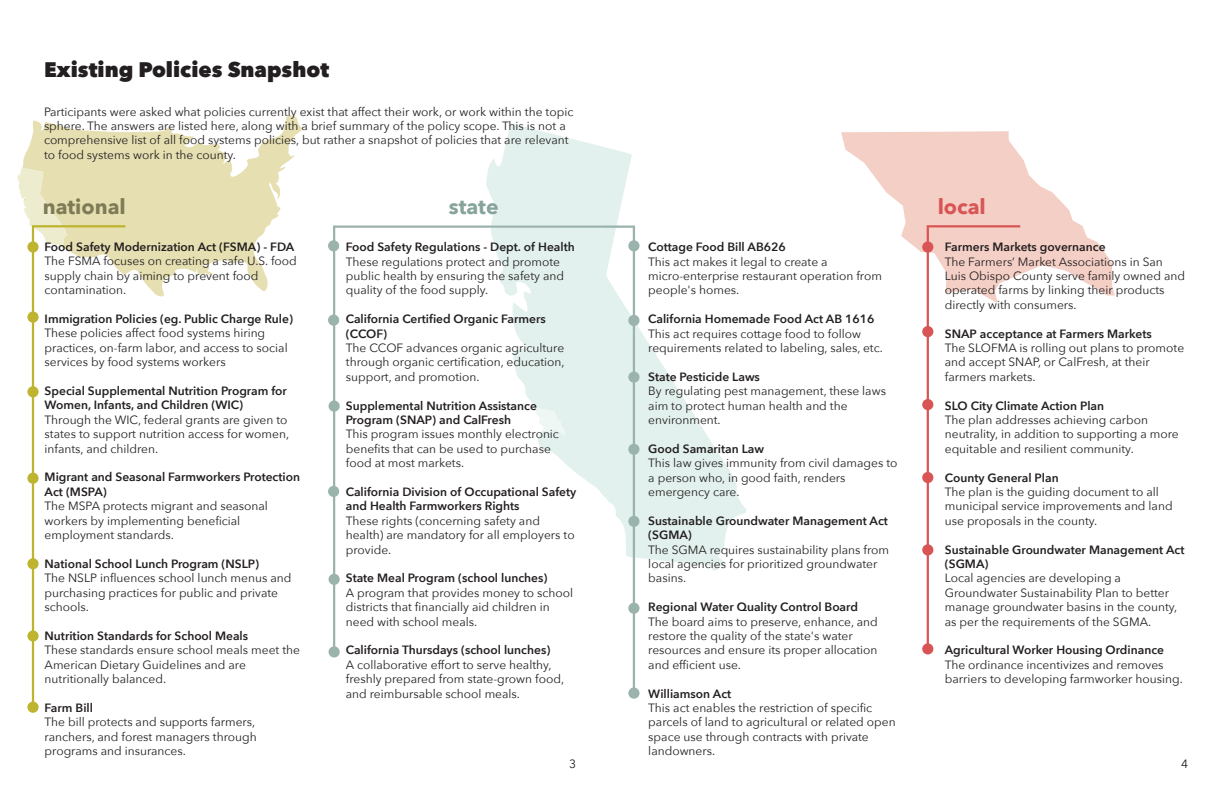
<style>
.page{position:relative;width:1224px;height:792px;background:#fff}
.page>*{position:absolute;margin:0;border:0;box-sizing:border-box;transform-origin:0 0}
.t1{font:800 21px "Avenir Next";color:#231f20}
.t2{font:700 21px "Avenir Next";color:#7e7c56}
.t3{font:700 21px "Avenir Next";color:#87a49c}
.t4{font:700 21px "Avenir Next";color:#d95555}
.t5{font:12px/14.4px "Avenir Next";color:#231f20}
.t6{font:600 12px/14.4px "Avenir Next";color:#231f20}
</style>
<div class="page">
<svg style="left:22px;top:115px;width:280px;height:181px;fill:#e6dfb1"></svg>
<svg style="left:18px;top:168px;width:49px;height:78px"></svg>
<svg style="left:486px;top:124px;width:117px;height:102px;fill:#e2f1ed"></svg>
<svg style="left:32px;top:225px;width:93px;height:479px"></svg>
<div style="left:27px;top:702px;width:12px;height:11px;background:#beb430;border-radius:50%"></div>
<svg style="left:27px;top:630px;width:12px;height:12px"></svg>
<div style="left:27px;top:558px;width:12px;height:11px;background:#beb430;border-radius:50%"></div>
<div style="left:27px;top:473px;width:12px;height:11px;background:#beb430;border-radius:50%"></div>
<div style="left:27px;top:386px;width:12px;height:11px;background:#beb430;border-radius:50%"></div>
<div style="left:27px;top:312px;width:12px;height:11px;background:#beb430;border-radius:50%"></div>
<svg style="left:27px;top:241px;width:12px;height:12px"></svg>
<svg style="left:333px;top:226px;width:270px;height:424px"></svg>
<div style="left:329px;top:574px;width:11px;height:11px;background:#9bb3ad;border-radius:50%"></div>
<div style="left:328px;top:486px;width:11px;height:11px;background:#9bb3ad;border-radius:50%"></div>
<div style="left:329px;top:400px;width:11px;height:12px;background:#9bb3ad;border-radius:50%"></div>
<div style="left:328px;top:315px;width:11px;height:11px;background:#9bb3ad;border-radius:50%"></div>
<div style="left:328px;top:240px;width:11px;height:11px;background:#9bb3ad;border-radius:50%"></div>
<div style="left:329px;top:646px;width:11px;height:12px;background:#9bb3ad;border-radius:50%"></div>
<svg style="left:841px;top:131px;width:274px;height:172px"></svg>
<svg style="left:603px;top:147px;width:143px;height:424px"></svg>
<svg style="left:603px;top:226px;width:32px;height:464px"></svg>
<div style="left:628px;top:688px;width:12px;height:11px;background:#9bb3ad;border-radius:50%"></div>
<div style="left:628px;top:603px;width:12px;height:11px;background:#9bb3ad;border-radius:50%"></div>
<div style="left:628px;top:240px;width:12px;height:11px;background:#9bb3ad;border-radius:50%"></div>
<div style="left:628px;top:315px;width:12px;height:11px;background:#9bb3ad;border-radius:50%"></div>
<div style="left:628px;top:372px;width:12px;height:11px;background:#9bb3ad;border-radius:50%"></div>
<div style="left:628px;top:444px;width:12px;height:11px;background:#9bb3ad;border-radius:50%"></div>
<div style="left:628px;top:516px;width:12px;height:11px;background:#9bb3ad;border-radius:50%"></div>
<svg style="left:927px;top:225px;width:93px;height:424px"></svg>
<div style="left:922px;top:643px;width:11px;height:12px;background:#d95555;border-radius:50%"></div>
<div style="left:922px;top:544px;width:11px;height:12px;background:#d95555;border-radius:50%"></div>
<div style="left:922px;top:472px;width:11px;height:11px;background:#d95555;border-radius:50%"></div>
<div style="left:922px;top:399px;width:11px;height:11px;background:#d95555;border-radius:50%"></div>
<div style="left:922px;top:326px;width:11px;height:11px;background:#d95555;border-radius:50%"></div>
<div style="left:922px;top:241px;width:11px;height:12px;background:#d95555;border-radius:50%"></div>
<h1 class="t1" style="left:44px;top:57px;width:287px">Existing Policies Snapshot</h1>
<p class="t5" style="left:44px;top:104px;width:531px">Participants were asked what policies currently exist that affect their work, or work within the topic sphere. The answers are listed here, along with a brief summary of the policy scope. This is not a comprehensive list of all food systems policies, but rather a snapshot of policies that are relevant to food systems work in the county.</p>
<h1 class="t2" style="left:43px;top:189px;width:84px">national</h1>
<p class="t6" style="left:45px;top:239px;width:251px">Food Safety Modernization Act (FSMA) - FDA</p>
<p class="t5" style="left:45px;top:254px;width:254px">The FSMA focuses on creating a safe U.S. food supply chain by aiming to prevent food contamination.</p>
<p class="t6" style="left:45px;top:311px;width:250px">Immigration Policies (eg. Public Charge Rule)</p>
<p class="t5" style="left:45px;top:326px;width:245px">These policies affect food systems hiring practices, on-farm labor, and access to social services by food systems workers</p>
<p class="t6" style="left:45px;top:383px;width:244px">Special Supplemental Nutrition Program for<br>Women, Infants, and Children (WIC)</p>
<p class="t5" style="left:45px;top:412px;width:246px">Through the WIC, federal grants are given to states to support nutrition access for women, infants, and children.</p>
<p class="t6" style="left:45px;top:470px;width:257px">Migrant and Seasonal Farmworkers Protection<br>Act (MSPA)</p>
<p class="t5" style="left:45px;top:498px;width:225px">The MSPA protects migrant and seasonal workers by implementing beneficial employment standards.</p>
<p class="t6" style="left:45px;top:556px;width:216px">National School Lunch Program (NSLP)</p>
<p class="t5" style="left:45px;top:570px;width:248px">The NSLP influences school lunch menus and purchasing practices for public and private schools.</p>
<p class="t6" style="left:45px;top:628px;width:205px">Nutrition Standards for School Meals</p>
<p class="t5" style="left:45px;top:642px;width:257px">These standards ensure school meals meet the<br>American Dietary Guidelines and are nutritionally balanced.</p>
<p class="t6" style="left:45px;top:700px;width:50px">Farm Bill</p>
<p class="t5" style="left:45px;top:714px;width:214px;text-align:justify">The bill protects and supports farmers, ranchers, and forest managers through programs and insurances.</p>
<h1 class="t3" style="left:449px;top:189px;width:51px">state</h1>
<h1 class="t4" style="left:938px;top:189px;width:50px">local</h1>
<p class="t6" style="left:346px;top:239px;width:230px">Food Safety Regulations - Dept. of Health</p>
<p class="t5" style="left:346px;top:254px;width:220px">These regulations protect and promote public health by ensuring the safety and quality of the food supply.</p>
<p class="t6" style="left:346px;top:311px;width:201px">California Certified Organic Farmers (CCOF)</p>
<p class="t5" style="left:346px;top:340px;width:220px;text-align:justify">The CCOF advances organic agriculture through organic certification, education, support, and promotion.</p>
<p class="t6" style="left:346px;top:398px;width:193px">Supplemental Nutrition Assistance<br>Program (SNAP) and CalFresh</p>
<p class="t5" style="left:346px;top:426px;width:215px">This program issues monthly electronic benefits that can be used to purchase food at most markets.</p>
<p class="t6" style="left:346px;top:484px;width:232px">California Division of Occupational Safety and Health Farmworkers Rights</p>
<p class="t5" style="left:346px;top:513px;width:230px">These rights (concerning safety and health) are mandatory for all employers to provide.</p>
<p class="t6" style="left:346px;top:571px;width:203px">State Meal Program (school lunches)</p>
<p class="t5" style="left:346px;top:585px;width:229px">A program that provides money to school districts that financially aid children in need with school meals.</p>
<p class="t6" style="left:346px;top:643px;width:206px">California Thursdays (school lunches)</p>
<p class="t5" style="left:346px;top:657px;width:220px">A collaborative effort to serve healthy, freshly prepared from state-grown food, and reimbursable school meals.</p>
<p class="t6" style="left:648px;top:239px;width:139px">Cottage Food Bill AB626</p>
<p class="t5" style="left:648px;top:254px;width:235px">This act makes it legal to create a micro-enterprise restaurant operation from people's homes.</p>
<p class="t6" style="left:648px;top:311px;width:228px">California Homemade Food Act AB 1616</p>
<p class="t5" style="left:648px;top:326px;width:236px">This act requires cottage food to follow requirements related to labeling, sales, etc.</p>
<p class="t6" style="left:648px;top:369px;width:113px">State Pesticide Laws</p>
<p class="t5" style="left:648px;top:383px;width:239px">By regulating pest management, these laws aim to protect human health and the environment.</p>
<p class="t6" style="left:648px;top:441px;width:117px">Good Samaritan Law</p>
<p class="t5" style="left:648px;top:455px;width:251px">This law gives immunity from civil damages to a person who, in good faith, renders emergency care.</p>
<p class="t6" style="left:648px;top:513px;width:241px">Sustainable Groundwater Management Act (SGMA)</p>
<p class="t5" style="left:648px;top:542px;width:242px">The SGMA requires sustainability plans from local agencies for prioritized groundwater basins.</p>
<p class="t6" style="left:648px;top:599px;width:211px">Regional Water Quality Control Board</p>
<p class="t5" style="left:648px;top:614px;width:231px">The board aims to preserve, enhance, and restore the quality of the state's water resources and ensure its proper allocation and efficient use.</p>
<p class="t6" style="left:648px;top:686px;width:85px">Williamson Act</p>
<p class="t5" style="left:648px;top:700px;width:249px">This act enables the restriction of specific parcels of land to agricultural or related open space use through contracts with private landowners.</p>
<p class="t6" style="left:945px;top:239px;width:162px">Farmers Markets governance</p>
<p class="t5" style="left:945px;top:254px;width:242px">The Farmers’ Market Associations in San Luis Obispo County serve family owned and operated farms by linking their products directly with consumers.</p>
<p class="t6" style="left:945px;top:326px;width:208px">SNAP acceptance at Farmers Markets</p>
<p class="t5" style="left:945px;top:340px;width:241px">The SLOFMA is rolling out plans to promote and accept SNAP, or CalFresh, at their farmers markets.</p>
<p class="t6" style="left:945px;top:398px;width:161px">SLO City Climate Action Plan</p>
<p class="t5" style="left:945px;top:412px;width:235px">The plan addresses achieving carbon neutrality, in addition to supporting a more equitable and resilient community.</p>
<p class="t6" style="left:945px;top:470px;width:115px">County General Plan</p>
<p class="t5" style="left:945px;top:484px;width:229px">The plan is the guiding document to all municipal service improvements and land use proposals in the county.</p>
<p class="t6" style="left:945px;top:542px;width:241px">Sustainable Groundwater Management Act (SGMA)</p>
<p class="t5" style="left:945px;top:570px;width:234px">Local agencies are developing a Groundwater Sustainability Plan to better manage groundwater basins in the county, as per the requirements of the SGMA.</p>
<p class="t6" style="left:945px;top:643px;width:221px">Agricultural Worker Housing Ordinance</p>
<p class="t5" style="left:945px;top:657px;width:239px">The ordinance incentivizes and removes barriers to developing farmworker housing.</p>
<p class="t5" style="left:569px;top:756px;width:8px">3</p>
<p class="t5" style="left:1181px;top:756px;width:8px">4</p>
</div>
